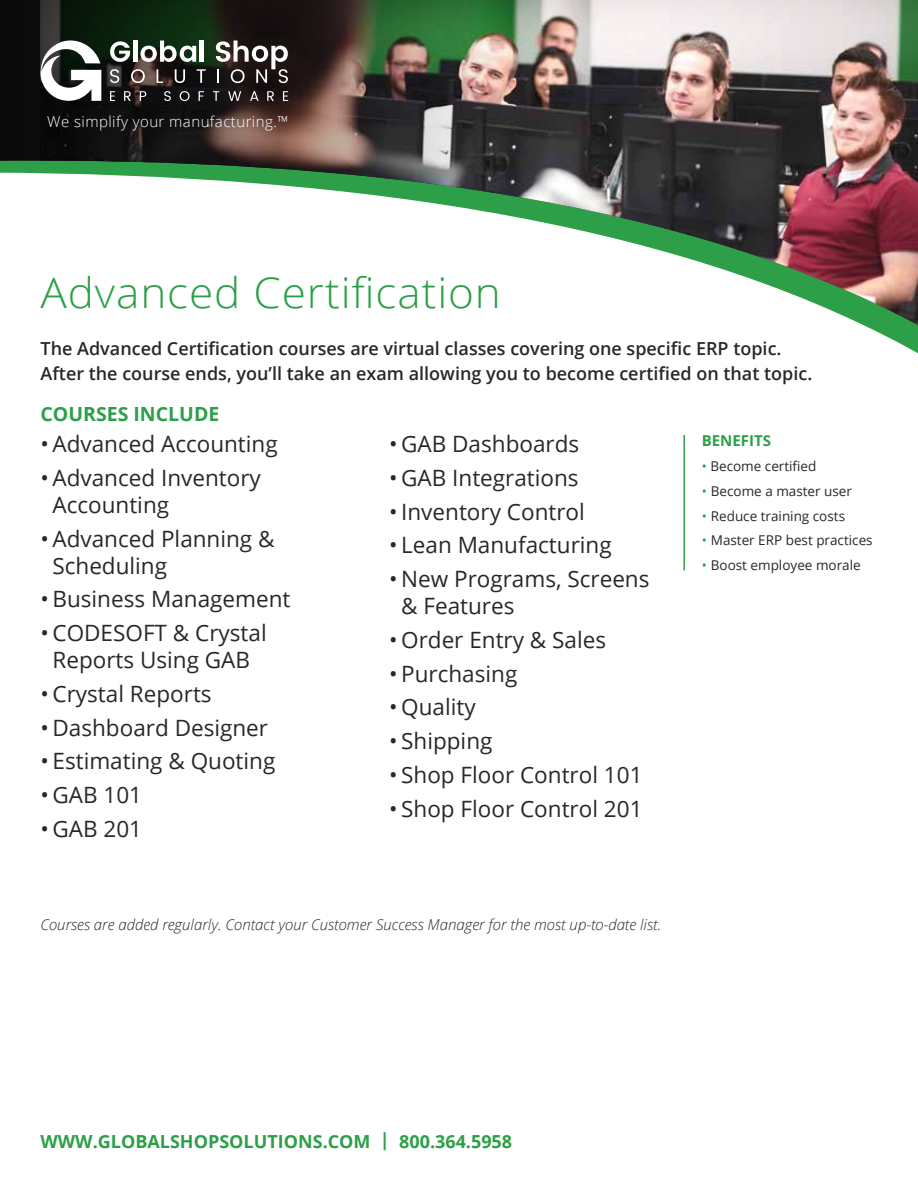
<style>
.page{position:relative;width:918px;height:1188px;background:#fff}
.page>*{position:absolute;margin:0;border:0;box-sizing:border-box;transform-origin:0 0}
.t1{font:300 42px "Open Sans";letter-spacing:.02em;color:#2d9f48;scale:1.05 1}
.t2{font:22.5px/27px "Open Sans";color:#282828}
.t3{font:700 19.5px "Open Sans";color:#2d9f48}
.t4{font:600 18px/25.5px "Open Sans";color:#282828}
.t5{font:700 18px "Open Sans";color:#2d9f48}
.t6{font:italic 300 15px "Open Sans";color:#282828}
.t7{font:300 15px "Open Sans";letter-spacing:.03em;color:#fff}
.t8{font:700 15px "Open Sans";color:#2d9f48}
.t9{font:13.5px "Open Sans";color:#282828}
.s1{color:#2d9f48}
</style>
<div class="page">
<img style="left:0;top:0;width:918px;height:332px">
<hr style="left:683px;top:435px;width:2px;height:135px;background:#2d9f48">
<svg style="left:40px;top:40px;width:61px;height:61px"></svg>
<svg style="left:110px;top:91px;width:5px;height:10px"></svg>
<svg style="left:124px;top:91px;width:7px;height:10px"></svg>
<svg style="left:140px;top:91px;width:6px;height:10px"></svg>
<svg style="left:164px;top:91px;width:7px;height:10px"></svg>
<svg style="left:180px;top:91px;width:10px;height:10px"></svg>
<svg style="left:199px;top:91px;width:5px;height:10px"></svg>
<svg style="left:213px;top:91px;width:6px;height:10px"></svg>
<svg style="left:228px;top:91px;width:13px;height:10px"></svg>
<svg style="left:250px;top:91px;width:9px;height:10px"></svg>
<svg style="left:267px;top:91px;width:7px;height:10px"></svg>
<svg style="left:283px;top:91px;width:5px;height:10px"></svg>
<svg style="left:110px;top:69px;width:9px;height:14px"></svg>
<svg style="left:131px;top:69px;width:14px;height:14px"></svg>
<svg style="left:157px;top:69px;width:6px;height:14px"></svg>
<svg style="left:175px;top:69px;width:10px;height:14px"></svg>
<svg style="left:197px;top:69px;width:9px;height:14px"></svg>
<svg style="left:110px;top:41px;width:20px;height:21px"></svg>
<hr style="left:133px;top:41px;width:4px;height:21px;background:#fff">
<svg style="left:141px;top:41px;width:55px;height:21px"></svg>
<hr style="left:199px;top:41px;width:4px;height:21px;background:#fff">
<svg style="left:216px;top:41px;width:72px;height:42px"></svg>
<p class="t7" style="left:47px;top:111px;width:243px">We simplify your manufacturing.™</p>
<h1 class="t1" style="left:40px;top:264px;width:440px">Advanced Certification</h1>
<p class="t4" style="left:40px;top:335px;width:773px">The Advanced Certification courses are virtual classes covering one specific ERP topic.<br>After the course ends, you’ll take an exam allowing you to become certified on that topic.</p>
<p class="t3" style="left:40px;top:400px;width:180px">COURSES INCLUDE</p>
<p class="t2" style="left:40px;top:430px;width:239px">• Advanced Accounting</p>
<p class="t2" style="left:52px;top:464px;width:210px;text-indent:-12px">• Advanced Inventory<br>Accounting</p>
<p class="t2" style="left:52px;top:524px;width:224px;text-indent:-12px">• Advanced Planning &amp;<br>Scheduling</p>
<p class="t2" style="left:40px;top:585px;width:251px">• Business Management</p>
<p class="t2" style="left:40px;top:619px;width:228px;text-align:center">• CODESOFT &amp; Crystal<br>Reports Using GAB</p>
<p class="t2" style="left:40px;top:680px;width:173px">• Crystal Reports</p>
<p class="t2" style="left:40px;top:713px;width:229px">• Dashboard Designer</p>
<p class="t2" style="left:40px;top:747px;width:236px">• Estimating &amp; Quoting</p>
<p class="t2" style="left:40px;top:781px;width:103px">• GAB 101</p>
<p class="t2" style="left:40px;top:815px;width:103px">• GAB 201</p>
<p class="t2" style="left:389px;top:430px;width:192px">• GAB Dashboards</p>
<p class="t2" style="left:389px;top:464px;width:191px">• GAB Integrations</p>
<p class="t2" style="left:389px;top:497px;width:197px">• Inventory Control</p>
<p class="t2" style="left:389px;top:531px;width:224px">• Lean Manufacturing</p>
<p class="t2" style="left:401px;top:565px;width:250px;text-indent:-12px">• New Programs, Screens &amp; Features</p>
<p class="t2" style="left:389px;top:626px;width:218px">• Order Entry &amp; Sales</p>
<p class="t2" style="left:389px;top:659px;width:130px">• Purchasing</p>
<p class="t2" style="left:389px;top:693px;width:88px">• Quality</p>
<p class="t2" style="left:389px;top:727px;width:105px">• Shipping</p>
<p class="t2" style="left:389px;top:761px;width:255px">• Shop Floor Control 101</p>
<p class="t2" style="left:389px;top:794px;width:255px">• Shop Floor Control 201</p>
<p class="t6" style="left:40px;top:914px;width:622px">Courses are added regularly. Contact your Customer Success Manager for the most up-to-date list.</p>
<p class="t8" style="left:702px;top:430px;width:71px">BENEFITS</p>
<p class="t9" style="left:702px;top:457px;width:116px"><span class="s1">•</span> Become certified</p>
<p class="t9" style="left:702px;top:482px;width:152px"><span class="s1">•</span> Become a master user</p>
<p class="t9" style="left:702px;top:507px;width:145px"><span class="s1">•</span> Reduce training costs</p>
<p class="t9" style="left:702px;top:531px;width:172px"><span class="s1">•</span> Master ERP best practices</p>
<p class="t9" style="left:702px;top:556px;width:160px"><span class="s1">•</span> Boost employee morale</p>
<p class="t5" style="left:40px;top:1128px;width:473px">WWW.GLOBALSHOPSOLUTIONS.COM | 800.364.5958</p>
</div>
